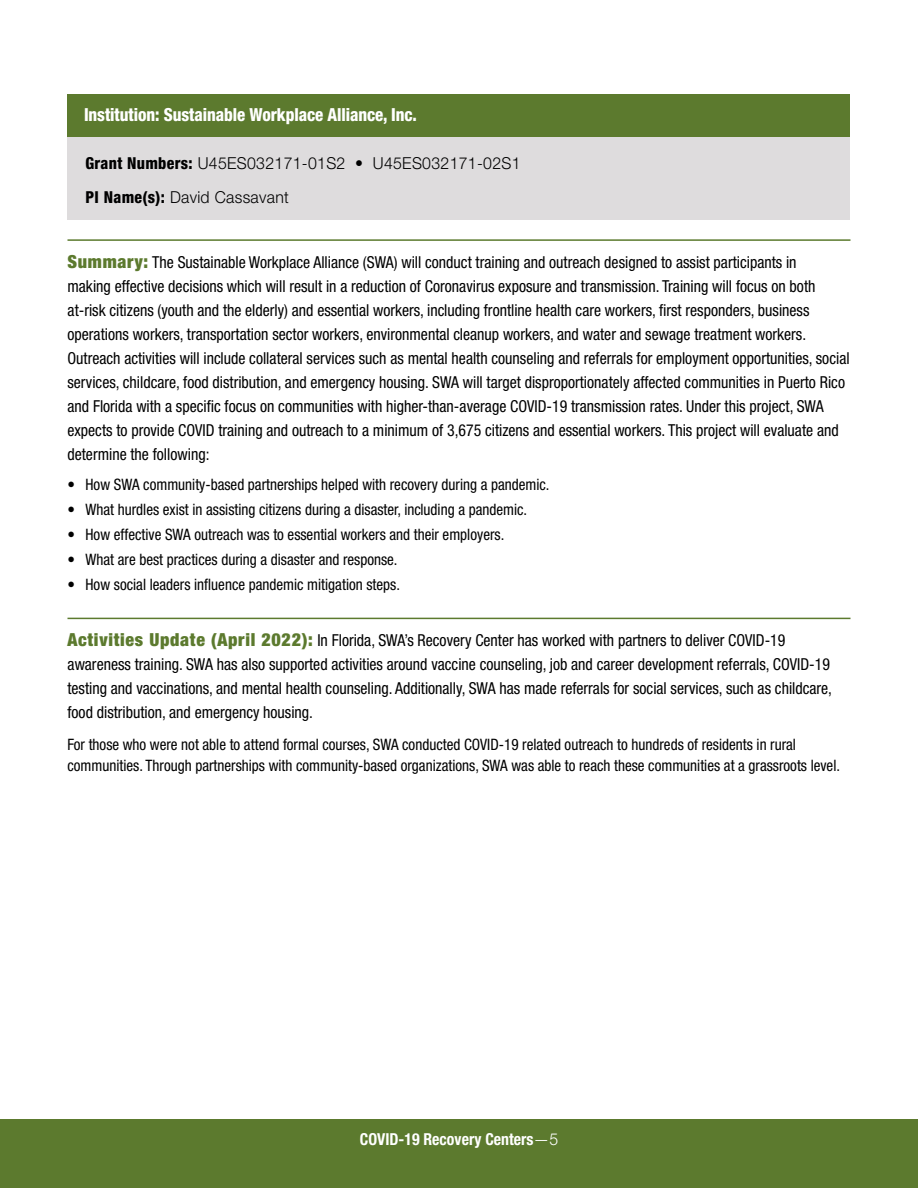
<style>
.page{position:relative;width:918px;height:1188px;background:#fff}
.page>*{position:absolute;margin:0;border:0;box-sizing:border-box;transform-origin:0 0}
.t1{font:800 condensed 18px "Helvetica Neue LT Std";letter-spacing:-.005em;color:#fff;scale:.94 1}
.Body_Colon{font:condensed 16.5px/24px "Helvetica Neue LT Std";color:#000;scale:.96 1}
.t2{font:300 16.5px "Helvetica Neue LT Std";letter-spacing:.02em;color:#000;scale:.96 1}
.t3{font:700 condensed 16.5px "Helvetica Neue LT Std";color:#fff;scale:.96 1}
.Table_Body_Bullets{font:condensed 15.75px "Helvetica Neue LT Std";color:#000;scale:.96 1}
.Table_Body{font:condensed 15.75px/21px "Helvetica Neue LT Std";color:#000;scale:.96 1}
.s1{font-weight:800;font-stretch:condensed}
.s2{font-weight:900;font-size:18px;color:#5c7a2e}
.s3{font-weight:300;font-stretch:normal}
</style>
<div class="page">
<div style="left:0;top:1119px;width:918px;height:69px;background:#5c7a2e"></div>
<div style="left:68px;top:94px;width:782px;height:43px;background:#5c7a2e"></div>
<div style="left:68px;top:137px;width:782px;height:48px;background:#dedcdd"></div>
<div style="left:68px;top:171px;width:782px;height:49px;background:#dedcdd"></div>
<hr style="left:68px;top:239px;width:782px;height:2px;background:#5c7a2e">
<hr style="left:68px;top:618px;width:782px;height:1px;background:#5c7a2e">
<h3 class="t1" style="left:84px;top:103px;width:356px">Institution: Sustainable Workplace Alliance, Inc.</h3>
<p class="t2" style="left:86px;top:153px;width:455px"><span class="s1">Grant Numbers:</span> U45ES032171-01S2 • U45ES032171-02S1</p>
<p class="t2" style="left:86px;top:187px;width:213px"><span class="s1">PI Name(s):</span> David Cassavant</p>
<p class="Body_Colon" style="left:68px;top:250px;width:816px"><span class="s2">Summary:</span> The Sustainable Workplace Alliance (SWA) will conduct training and outreach designed to assist participants in<br>making effective decisions which will result in a reduction of Coronavirus exposure and transmission. Training will focus on both at-risk citizens (youth and the elderly) and essential workers, including frontline health care workers, first responders, business operations workers, transportation sector workers, environmental cleanup workers, and water and sewage treatment workers.<br>Outreach activities will include collateral services such as mental health counseling and referrals for employment opportunities, social services, childcare, food distribution, and emergency housing. SWA will target disproportionately affected communities in Puerto Rico and Florida with a specific focus on communities with higher-than-average COVID-19 transmission rates. Under this project, SWA expects to provide COVID training and outreach to a minimum of 3,675 citizens and essential workers. This project will evaluate and determine the following:</p>
<p class="Table_Body_Bullets" style="left:68px;top:475px;width:504px">• How SWA community-based partnerships helped with recovery during a pandemic.</p>
<p class="Table_Body_Bullets" style="left:68px;top:500px;width:480px">• What hurdles exist in assisting citizens during a disaster, including a pandemic.</p>
<p class="Table_Body_Bullets" style="left:68px;top:525px;width:457px">• How effective SWA outreach was to essential workers and their employers.</p>
<p class="Table_Body_Bullets" style="left:68px;top:550px;width:345px">• What are best practices during a disaster and response.</p>
<p class="Table_Body_Bullets" style="left:68px;top:575px;width:348px">• How social leaders influence pandemic mitigation steps.</p>
<p class="Body_Colon" style="left:68px;top:628px;width:798px"><span class="s2">Activities Update (April 2022):</span> In Florida, SWA’s Recovery Center has worked with partners to deliver COVID-19 awareness training. SWA has also supported activities around vaccine counseling, job and career development referrals, COVID-19 testing and vaccinations, and mental health counseling. Additionally, SWA has made referrals for social services, such as childcare, food distribution, and emergency housing.</p>
<p class="Table_Body" style="left:68px;top:734px;width:806px">For those who were not able to attend formal courses, SWA conducted COVID-19 related outreach to hundreds of residents in rural communities. Through partnerships with community-based organizations, SWA was able to reach these communities at a grassroots level.</p>
<p class="t3" style="left:360px;top:1129px;width:208px">COVID-19 Recovery Centers<span class="s3">—5</span></p>
</div>
